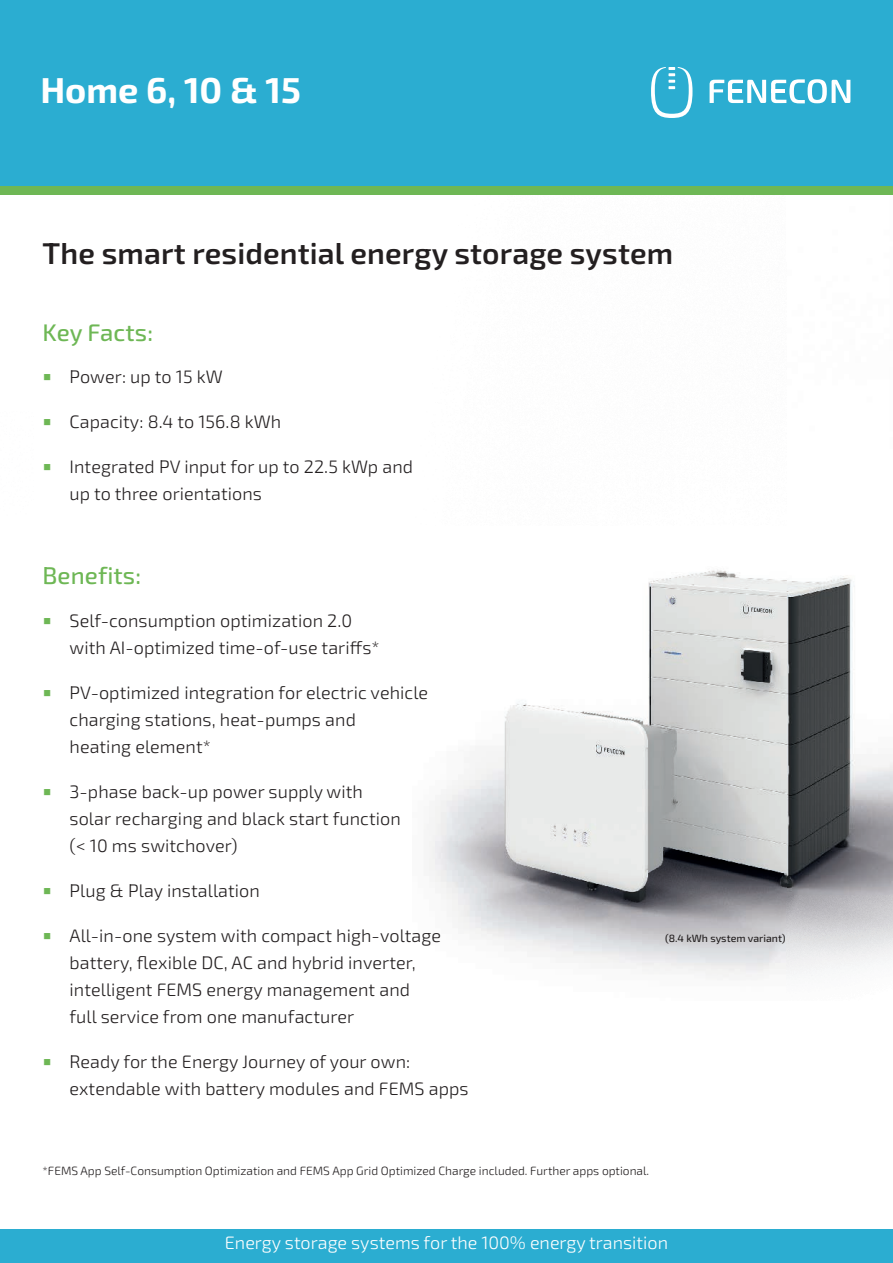
<style>
.page{position:relative;width:893px;height:1263px;background:#fff}
.page>*{position:absolute;margin:0;border:0;box-sizing:border-box;transform-origin:0 0}
.t1{font:700 36px "Exo 2";color:#fff}
.t2{font:600 30px "Exo 2";letter-spacing:.005em;color:#231f20}
.t3{font:500 24px "Exo 2";letter-spacing:.005em;color:#6eb755}
.t4{font:300 18px/27px "Exo 2";letter-spacing:.005em;color:#231f20}
.t5{font:300 18px "Exo 2";color:#fff}
.t6{font:300 12px "Exo 2";color:#231f20}
.t7{font:500 10.5px "Exo 2";color:#231f20}
.s1{font-family:"Arial Narrow";font-weight:400;font-size:27px;color:#6eb755}
</style>
<div class="page">
<img style="left:427px;top:569px;width:466px;height:408px">
<div style="left:0;top:0;width:893px;height:186px;background:#2badd1"></div>
<svg style="left:651px;top:67px;width:41px;height:51px"></svg>
<svg style="left:710px;top:79px;width:140px;height:24px"></svg>
<div style="left:0;top:186px;width:893px;height:9px;background:#6eb755"></div>
<div style="left:0;top:1229px;width:893px;height:34px;background:#2badd1"></div>
<h1 class="t1" style="left:40px;top:66px;width:262px">Home 6, 10 &amp; 15</h1>
<h2 class="t2" style="left:43px;top:232px;width:632px">The smart residential energy storage system</h2>
<h3 class="t3" style="left:43px;top:315px;width:112px">Key Facts:</h3>
<p class="t4" style="left:43px;top:362px;width:182px"><span class="s1">▪</span> Power: up to 15 kW</p>
<p class="t4" style="left:43px;top:407px;width:240px"><span class="s1">▪</span> Capacity: 8.4 to 156.8 kWh</p>
<p class="t4" style="left:70px;top:453px;width:345px;text-indent:-27px"><span class="s1">▪</span> Integrated PV input for up to 22.5 kWp and up to three orientations</p>
<h3 class="t3" style="left:43px;top:559px;width:100px">Benefits:</h3>
<p class="t4" style="left:70px;top:606px;width:312px;text-indent:-27px"><span class="s1">▪</span> Self-consumption optimization 2.0 with AI-optimized time-of-use tariffs*</p>
<p class="t4" style="left:70px;top:678px;width:360px;text-indent:-27px"><span class="s1">▪</span> PV-optimized integration for electric vehicle charging stations, heat-pumps and<br>heating element*</p>
<p class="t4" style="left:70px;top:777px;width:333px;text-indent:-27px"><span class="s1">▪</span> 3-phase back-up power supply with solar recharging and black start function (&lt; 10 ms switchover)</p>
<p class="t4" style="left:43px;top:877px;width:219px"><span class="s1">▪</span> Plug &amp; Play installation</p>
<p class="t4" style="left:70px;top:922px;width:373px;text-indent:-27px"><span class="s1">▪</span> All-in-one system with compact high-voltage battery, flexible DC, AC and hybrid inverter, intelligent FEMS energy management and full service from one manufacturer</p>
<p class="t4" style="left:70px;top:1048px;width:401px;text-indent:-27px"><span class="s1">▪</span> Ready for the Energy Journey of your own: extendable with battery modules and FEMS apps</p>
<p class="t7" style="left:665px;top:931px;width:122px">(8.4 kWh system variant)</p>
<p class="t6" style="left:43px;top:1163px;width:608px">*FEMS App Self-Consumption Optimization and FEMS App Grid Optimized Charge included. Further apps optional.</p>
<p class="t5" style="left:225px;top:1230px;width:445px">Energy storage systems for the 100% energy transition</p>
<p class="t5" style="left:241px;top:1230px;width:413px">Stromspeichersysteme für die 100% Energiewende</p>
</div>
